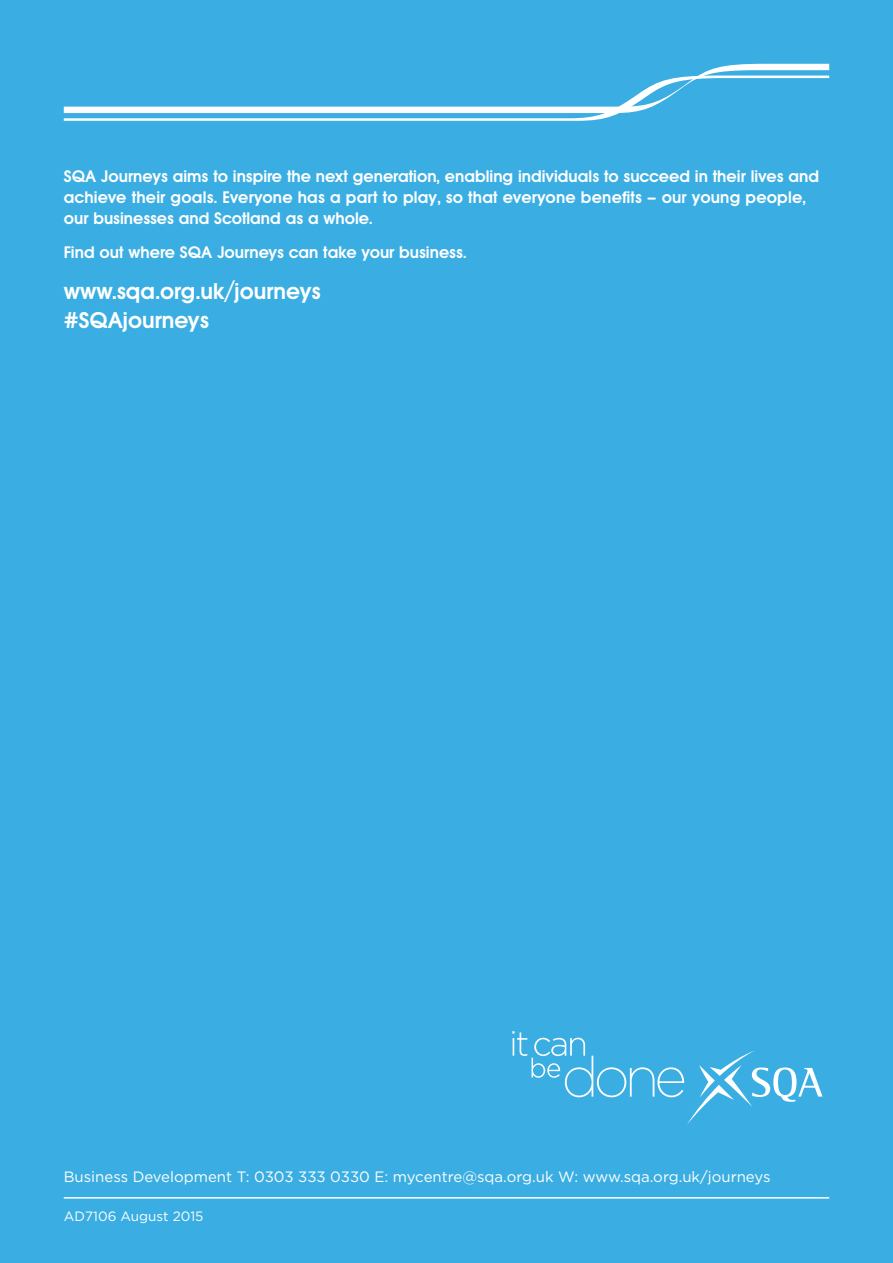
<style>
.page{position:relative;width:893px;height:1263px;background:#3aaee3}
.page>*{position:absolute;margin:0;border:0;box-sizing:border-box;transform-origin:0 0}
.t1{font:600 22.5px/28.5px "Avant Garde Two BQ";color:#fff}
.t2{font:600 16.5px/21px "Avant Garde Two BQ";color:#fff}
.t3{font:15px "Gotham";color:#fff}
.t4{font:13.5px "Gotham";color:#fff}
</style>
<div class="page">
<svg style="left:512px;top:1031px;width:310px;height:93px;background:#4bb4e5"></svg>
<svg style="left:64px;top:64px;width:765px;height:57px;background:#58bae7"></svg>
<hr style="left:64px;top:1197px;width:765px;height:1px;background:#fff">
<p class="t2" style="left:64px;top:166px;width:757px">SQA Journeys aims to inspire the next generation, enabling individuals to succeed in their lives and achieve their goals. Everyone has a part to play, so that everyone benefits – our young people, our businesses and Scotland as a whole.</p>
<p class="t2" style="left:64px;top:242px;width:404px">Find out where SQA Journeys can take your business.</p>
<h1 class="t1" style="left:64px;top:278px;width:259px">www.sqa.org.uk/journeys #SQAjourneys</h1>
<p class="t3" style="left:64px;top:1168px;width:708px">Business Development T: 0303 333 0330 E: mycentre@sqa.org.uk W: www.sqa.org.uk/journeys</p>
<p class="t4" style="left:64px;top:1209px;width:141px">AD7106 August 2015</p>
</div>
